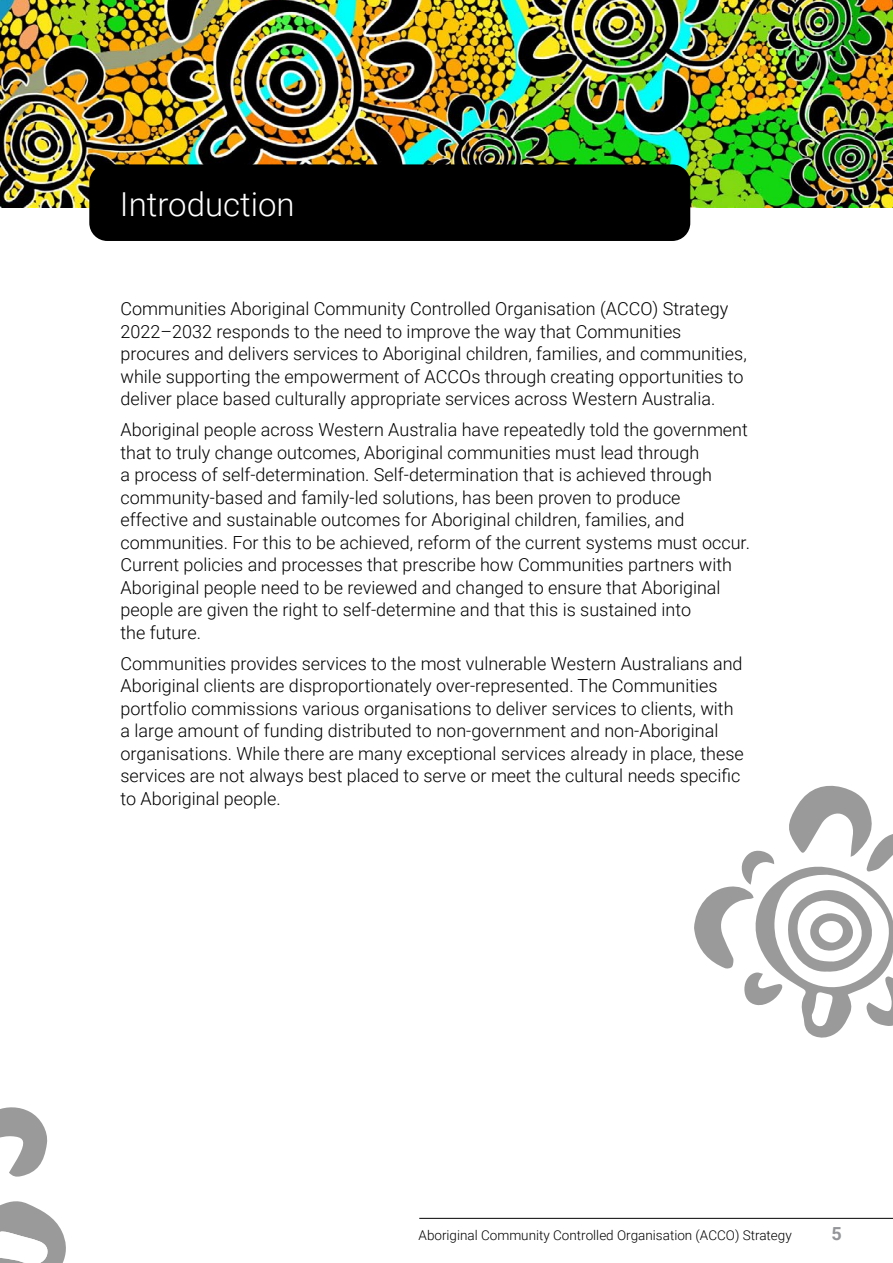
<style>
.page{position:relative;width:893px;height:1263px;background:#fff}
.page>*{position:absolute;margin:0;border:0;box-sizing:border-box;transform-origin:0 0}
.t1{font:300 33px "Roboto";color:#fff}
.t2{font:300 18px/22.5px "Roboto";color:#000}
.t3{font:700 18px "Roboto";color:#939598}
.t4{font:300 13.5px "Roboto";color:#000}
</style>
<div class="page">
<img style="left:0;top:0;width:893px;height:207px">
<svg style="left:0;top:1107px;width:66px;height:156px"></svg>
<svg style="left:694px;top:785px;width:199px;height:253px"></svg>
<div style="left:89px;top:164px;width:601px;height:77px;background:#000;border-radius:18px"></div>
<hr style="left:419px;top:1218px;width:474px;height:1px;background:#000">
<h1 class="t1" style="left:120px;top:181px;width:176px">Introduction</h1>
<p class="t2" style="left:120px;top:297px;width:628px">Communities Aboriginal Community Controlled Organisation (ACCO) Strategy 2022–2032 responds to the need to improve the way that Communities procures and delivers services to Aboriginal children, families, and communities, while supporting the empowerment of ACCOs through creating opportunities to deliver place based culturally appropriate services across Western Australia.</p>
<p class="t2" style="left:120px;top:418px;width:631px">Aboriginal people across Western Australia have repeatedly told the government that to truly change outcomes, Aboriginal communities must lead through<br>a process of self-determination. Self-determination that is achieved through community-based and family-led solutions, has been proven to produce effective and sustainable outcomes for Aboriginal children, families, and communities. For this to be achieved, reform of the current systems must occur.<br>Current policies and processes that prescribe how Communities partners with Aboriginal people need to be reviewed and changed to ensure that Aboriginal people are given the right to self-determine and that this is sustained into<br>the future.</p>
<p class="t2" style="left:120px;top:651px;width:625px">Communities provides services to the most vulnerable Western Australians and Aboriginal clients are disproportionately over-represented. The Communities portfolio commissions various organisations to deliver services to clients, with a large amount of funding distributed to non-government and non-Aboriginal organisations. While there are many exceptional services already in place, these services are not always best placed to serve or meet the cultural needs specific to Aboriginal people.</p>
<p class="t4" style="left:419px;top:1225px;width:375px">Aboriginal Community Controlled Organisation (ACCO) Strategy</p>
<p class="t3" style="left:832px;top:1221px;width:12px">5</p>
</div>
